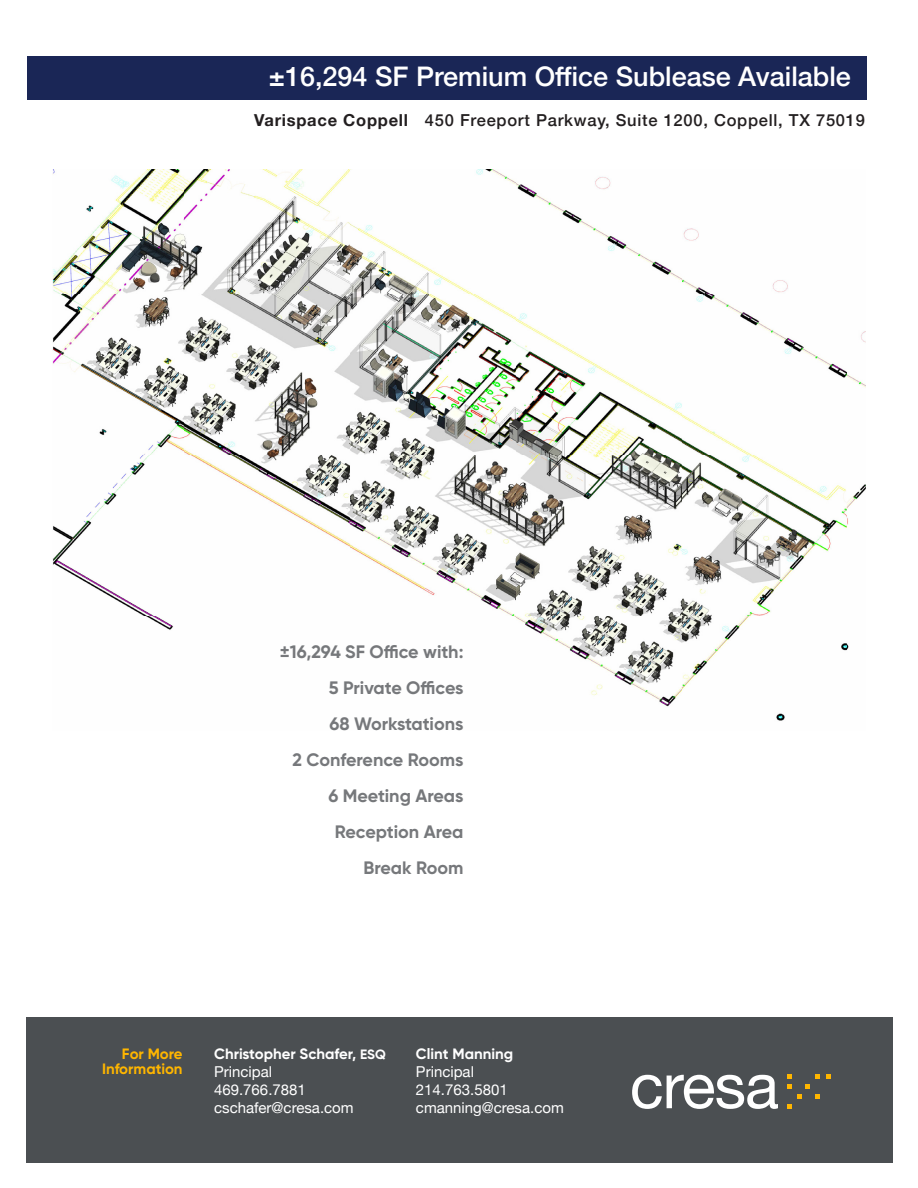
<style>
.page{position:relative;width:918px;height:1188px;background:#fff}
.page>*{position:absolute;margin:0;border:0;box-sizing:border-box;transform-origin:0 0}
.t1{font:500 27px "Helvetica Neue";color:#fff}
.t2{font:700 18px "Gilroy";letter-spacing:-.005em;color:#76787b}
.t3{font:500 16.5px "Helvetica Neue";letter-spacing:.045em;color:#231f20}
.Text_White{font:15px "Helvetica Neue";color:#fff}
.Text_White-2{font:700 15px "Gilroy";color:#fff}
.t4{font:700 15px "Gilroy";color:#ffb600}
.s1{font-weight:700}
.s2{font-size:13.5px}
</style>
<div class="page">
<img style="left:52px;top:170px;width:813px;height:551px">
<div style="left:26px;top:1017px;width:866px;height:146px;background:#4b4f52"></div>
<svg style="left:632px;top:1075px;width:146px;height:34px"></svg>
<svg style="left:787px;top:1075px;width:33px;height:34px"></svg>
<svg style="left:826px;top:1075px;width:5px;height:4px"></svg>
<div style="left:27px;top:56px;width:840px;height:43px;background:#1a2656"></div>
<p class="t1" style="left:269px;top:55px;width:584px">±16,294 SF Premium Office Sublease Available</p>
<p class="t3" style="left:254px;top:107px;width:612px"><span class="s1">Varispace Coppell</span> 450 Freeport Parkway, Suite 1200, Coppell, TX 75019</p>
<p class="t2" style="left:280px;top:641px;width:185px">±16,294 SF Office with:</p>
<p class="t2" style="left:329px;top:677px;width:136px">5 Private Offices</p>
<p class="t2" style="left:329px;top:713px;width:136px">68 Workstations</p>
<p class="t2" style="left:292px;top:749px;width:173px">2 Conference Rooms</p>
<p class="t2" style="left:328px;top:785px;width:137px">6 Meeting Areas</p>
<p class="t2" style="left:335px;top:821px;width:130px">Reception Area</p>
<p class="t2" style="left:364px;top:857px;width:101px">Break Room</p>
<p class="t4" style="left:122px;top:1044px;width:62px">For More</p>
<p class="t4" style="left:102px;top:1059px;width:82px">Information</p>
<p class="Text_White-2" style="left:214px;top:1044px;width:173px">Christopher Schafer, <span class="s2">ESQ</span></p>
<p class="Text_White" style="left:214px;top:1061px;width:60px">Principal</p>
<p class="Text_White" style="left:214px;top:1079px;width:93px">469.766.7881</p>
<p class="Text_White" style="left:214px;top:1097px;width:141px">cschafer@cresa.com</p>
<p class="Text_White-2" style="left:416px;top:1044px;width:99px">Clint Manning</p>
<p class="Text_White" style="left:416px;top:1061px;width:60px">Principal</p>
<p class="Text_White" style="left:416px;top:1079px;width:93px">214.763.5801</p>
<p class="Text_White" style="left:416px;top:1097px;width:149px">cmanning@cresa.com</p>
</div>
